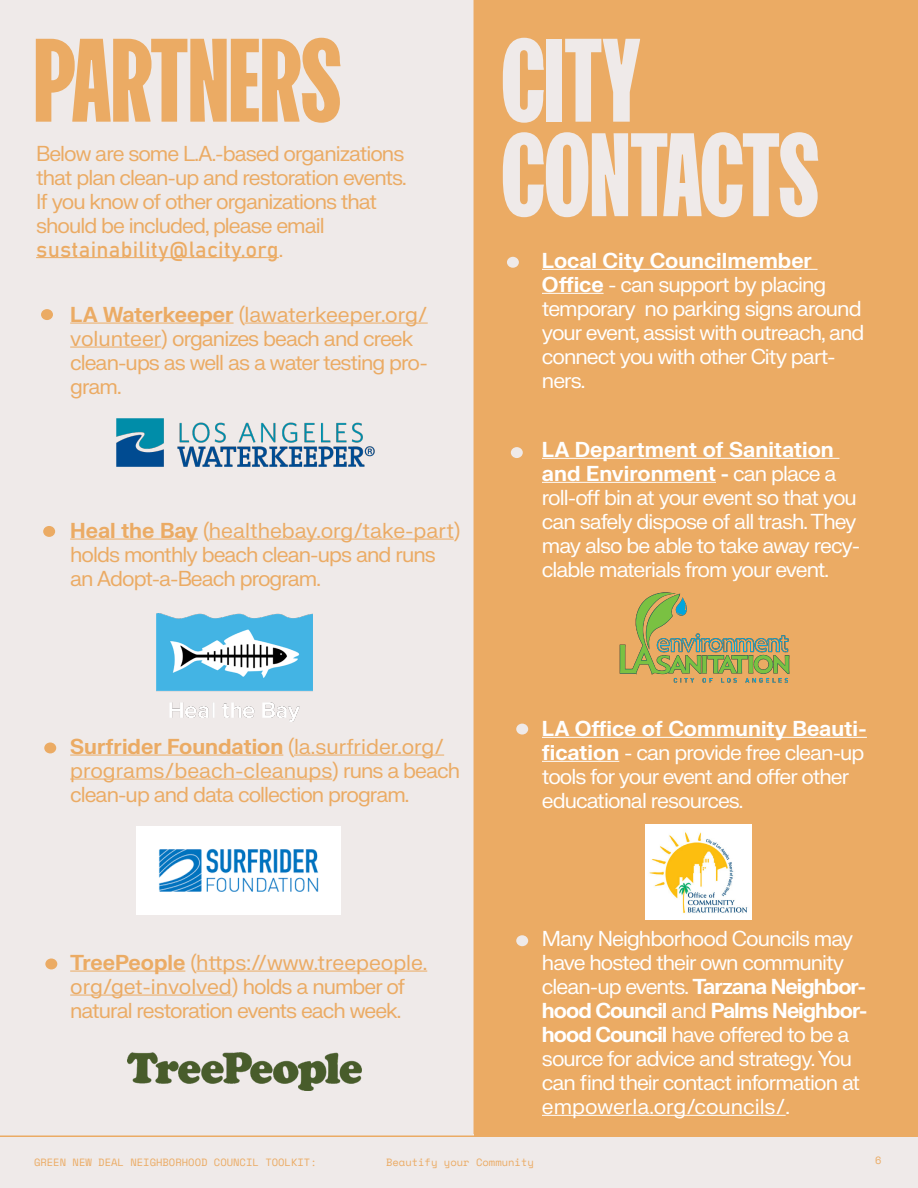
<style>
.page{position:relative;width:918px;height:1188px;background:#efeae9}
.page>*{position:absolute;margin:0;border:0;box-sizing:border-box;transform-origin:0 0}
.t1{font:114px "FK Screamer Legacy Trial Upright";color:#efeae9}
.t2{font:114px "FK Screamer Legacy Trial Upright";color:#ebab64}
.t3{font:21.75px "Bahnschrift";letter-spacing:.01em;color:#ebab64}
.t4{font:21px/24px "FK Grotesk Neue Trial";letter-spacing:-.045em;color:#fff}
.t5{font:21px/24px "FK Grotesk Neue Trial";letter-spacing:-.045em;color:#ebab64}
.t6{font:21px/24px "FK Grotesk Neue Trial";letter-spacing:-.005em;color:#ebab64}
.t7{font:21px "FK Grotesk Neue Trial";color:#fff}
.t8{font:10.5px "Space Mono";color:#ebab64}
.s1{font-family:"FK Grotesk Neue Trial";font-size:21px}
.s2{font-weight:700}
</style>
<div class="page">
<div style="left:475px;top:0;width:443px;height:1136px;background:#ebab64"></div>
<hr style="left:474px;top:0;width:1px;height:1134px;background:#ebab64">
<hr style="left:70px;top:323px;width:164px;height:1px;background:#ebab64">
<hr style="left:244px;top:323px;width:184px;height:1px;background:#ebab64">
<hr style="left:70px;top:347px;width:91px;height:1px;background:#ebab64">
<hr style="left:70px;top:539px;width:128px;height:1px;background:#ebab64">
<hr style="left:209px;top:539px;width:245px;height:1px;background:#ebab64">
<hr style="left:70px;top:755px;width:213px;height:1px;background:#ebab64">
<hr style="left:294px;top:755px;width:150px;height:1px;background:#ebab64">
<hr style="left:70px;top:779px;width:262px;height:1px;background:#ebab64">
<hr style="left:70px;top:971px;width:115px;height:1px;background:#ebab64">
<hr style="left:196px;top:971px;width:231px;height:1px;background:#ebab64">
<hr style="left:70px;top:995px;width:162px;height:1px;background:#ebab64">
<img style="left:157px;top:613px;width:156px;height:108px">
<img style="left:117px;top:419px;width:258px;height:47px">
<img style="left:136px;top:826px;width:204px;height:88px">
<hr style="left:542px;top:269px;width:276px;height:1px;background:#fff">
<hr style="left:542px;top:293px;width:62px;height:1px;background:#fff">
<hr style="left:542px;top:458px;width:297px;height:1px;background:#fff">
<hr style="left:542px;top:482px;width:174px;height:1px;background:#fff">
<hr style="left:542px;top:737px;width:325px;height:1px;background:#fff">
<hr style="left:542px;top:761px;width:77px;height:1px;background:#fff">
<hr style="left:542px;top:1115px;width:244px;height:1px;background:#fff">
<div style="left:507px;top:257px;width:12px;height:11px;background:#efeae9;border-radius:50%"></div>
<div style="left:511px;top:447px;width:12px;height:11px;background:#efeae9;border-radius:50%"></div>
<div style="left:516px;top:724px;width:12px;height:11px;background:#efeae9;border-radius:50%"></div>
<hr style="left:36px;top:257px;width:243px;height:1px;background:#ebab64">
<img style="left:619px;top:592px;width:171px;height:91px">
<img style="left:646px;top:824px;width:106px;height:95px">
<div style="left:516px;top:935px;width:12px;height:11px;background:#efeae9;border-radius:50%"></div>
<hr style="left:0;top:1136px;width:918px;height:1px;background:#ebab64">
<div style="left:41px;top:309px;width:12px;height:11px;background:#ebab64;border-radius:50%"></div>
<div style="left:43px;top:526px;width:12px;height:11px;background:#ebab64;border-radius:50%"></div>
<div style="left:44px;top:742px;width:12px;height:11px;background:#ebab64;border-radius:50%"></div>
<div style="left:45px;top:959px;width:12px;height:10px;background:#ebab64;border-radius:50%"></div>
<img style="left:128px;top:1052px;width:234px;height:38px">
<p class="t2" style="left:34px;top:30px;width:309px">PARTNERS</p>
<p class="t5" style="left:36px;top:143px;width:372px">Below are some L.A.-based organizations that plan clean-up and restoration events.<br>If you know of other organizations that should be included, please email</p>
<p class="t3" style="left:36px;top:232px;width:249px">sustainability@lacity.org<span class="s1">.</span></p>
<p class="t5" style="left:70px;top:304px;width:359px"><span class="s2">LA Waterkeeper</span> (lawaterkeeper.org/ volunteer) organizes beach and creek clean-ups as well as a water testing pro&shy;gram.</p>
<p class="t5" style="left:70px;top:520px;width:392px"><span class="s2">Heal the Bay</span> (healthebay.org/take-part) holds monthly beach clean-ups and runs an Adopt-a-Beach program.</p>
<p class="t1" style="left:501px;top:30px;width:141px">CITY</p>
<p class="t1" style="left:501px;top:125px;width:319px">CONTACTS</p>
<p class="t4" style="left:542px;top:250px;width:324px"><span class="s2">Local City Councilmember<br>Office</span> - can support by placing temporary no parking signs around your event, assist with outreach, and connect you with other City part&shy;ners.</p>
<p class="t4" style="left:542px;top:439px;width:320px"><span class="s2">LA Department of Sanitation and Environment -</span> can place a roll-off bin at your event so that you can safely dispose of all trash. They may also be able to take away recy&shy;clable materials from your event.</p>
<p class="t5" style="left:70px;top:736px;width:391px"><span class="s2">Surfrider Foundation</span> (la.surfrider.org/ programs/beach-cleanups) runs a beach clean-up and data collection program.</p>
<p class="t6" style="left:70px;top:952px;width:359px"><span class="s2">TreePeople</span> (https://www.treepeople. org/get-involved) holds a number of</p>
<p class="t5" style="left:70px;top:1000px;width:333px">natural restoration events each week.</p>
<p class="t4" style="left:542px;top:718px;width:326px"><span class="s2">LA Office of Community Beauti&shy;fication</span> - can provide free clean-up tools for your event and offer other educational resources.</p>
<p class="t4" style="left:542px;top:928px;width:327px">Many Neighborhood Councils may have hosted their own community clean-up events. <span class="s2">Tarzana Neighbor&shy;hood Council</span> and <span class="s2">Palms Neighbor&shy;hood Council</span> have offered to be a source for advice and strategy. You can find their contact information at</p>
<p class="t7" style="left:542px;top:1098px;width:250px">empowerla.org/councils/.</p>
<p class="t8" style="left:34px;top:1154px;width:284px">GREEN NEW DEAL NEIGHBORHOOD COUNCIL TOOLKIT:</p>
<p class="t8" style="left:386px;top:1154px;width:149px">Beautify your Community</p>
<p class="t8" style="left:875px;top:1152px;width:8px">6</p>
</div>
